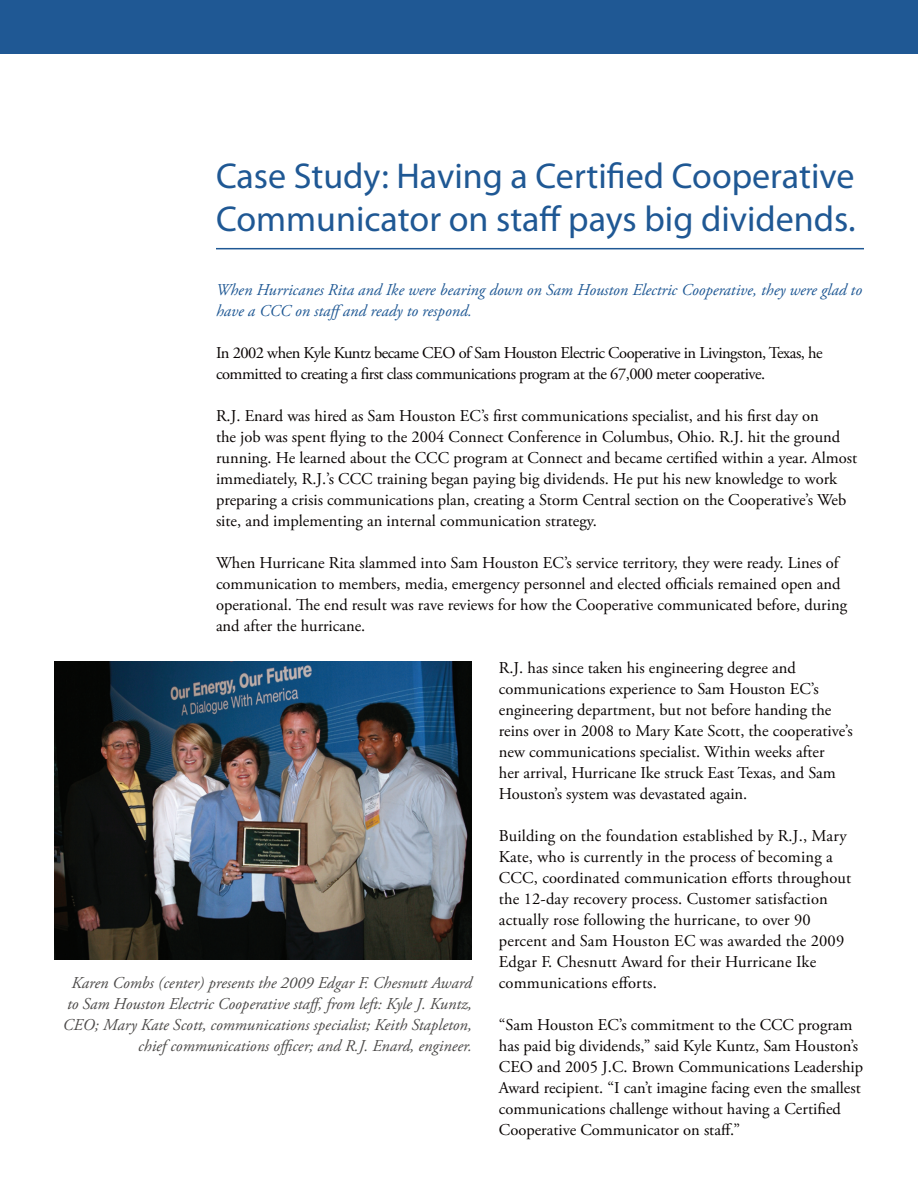
<style>
.page{position:relative;width:918px;height:1188px;background:#fff}
.page>*{position:absolute;margin:0;border:0;box-sizing:border-box;transform-origin:0 0}
.t1{font:36px/43.2px "Myriad Pro";color:#1f5894}
.t2{font:16.5px/21px "Adobe Garamond Pro";color:#080302}
.t3{font:italic 16.5px/21px "Adobe Garamond Pro";color:#4b4948;text-align:right}
.t4{font:16.5px/21px "Adobe Garamond Pro";letter-spacing:-.03em;color:#080302}
.t5{font:italic 16.5px/21px "Adobe Garamond Pro";color:#1f5894}
</style>
<div class="page">
<div style="left:0;top:0;width:918px;height:54px;background:#1f5894"></div>
<hr style="left:216px;top:248px;width:648px;height:1px;background:#1f5894">
<img style="left:54px;top:661px;width:418px;height:299px">
<p class="t1" style="left:216px;top:153px;width:641px">Case Study: Having a Certified Cooperative<br>Communicator on staff pays big dividends.</p>
<p class="t5" style="left:216px;top:280px;width:648px">When Hurricanes Rita and Ike were bearing down on Sam Houston Electric Cooperative, they were glad to have a CCC on staffand ready to respond.</p>
<p class="t4" style="left:216px;top:343px;width:608px">In 2002 when Kyle Kuntz became CEO of Sam Houston Electric Cooperative in Livingston, Texas, he committed to creating a first class communications program at the 67,000 meter cooperative.</p>
<p class="t2" style="left:216px;top:406px;width:643px">R.J. Enard was hired as Sam Houston EC’s first communications specialist, and his first day on<br>the job was spent flying to the 2004 Connect Conference in Columbus, Ohio. R.J. hit the ground running. He learned about the CCC program at Connect and became certified within a year. Almost immediately, R.J.’s CCC training began paying big dividends. He put his new knowledge to work preparing a crisis communications plan, creating a Storm Central section on the Cooperative’s Web site, and implementing an internal communication strategy.</p>
<p class="t2" style="left:216px;top:553px;width:633px">When Hurricane Rita slammed into Sam Houston EC’s service territory, they were ready. Lines of communication to members, media, emergency personnel and elected officials remained open and operational. The end result was rave reviews for how the Cooperative communicated before, during and after the hurricane.</p>
<p class="t2" style="left:499px;top:658px;width:355px">R.J. has since taken his engineering degree and communications experience to Sam Houston EC’s engineering department, but not before handing the reins over in 2008 to Mary Kate Scott, the cooperative’s new communications specialist. Within weeks after<br>her arrival, Hurricane Ike struck East Texas, and Sam Houston’s system was devastated again.</p>
<p class="t2" style="left:499px;top:826px;width:354px">Building on the foundation established by R.J., Mary Kate, who is currently in the process of becoming a CCC, coordinated communication efforts throughout the 12-day recovery process. Customer satisfaction actually rose following the hurricane, to over 90 percent and Sam Houston EC was awarded the 2009<br>Edgar F. Chesnutt Award for their Hurricane Ike communications efforts.</p>
<p class="t2" style="left:499px;top:1015px;width:366px">“Sam Houston EC’s commitment to the CCC program has paid big dividends,” said Kyle Kuntz, Sam Houston’s CEO and 2005 J.C. Brown Communications Leadership Award recipient. “I can’t imagine facing even the smallest communications challenge without having a Certified Cooperative Communicator on staff.”</p>
<p class="t3" style="left:63px;top:973px;width:411px">Karen Combs (center) presents the 2009 Edgar F. Chesnutt Award to Sam Houston Electric Cooperative staff, from left: Kyle J. Kuntz, CEO; Mary Kate Scott, communications specialist; Keith Stapleton, chief communications officer; and R.J. Enard, engineer.</p>
</div>
